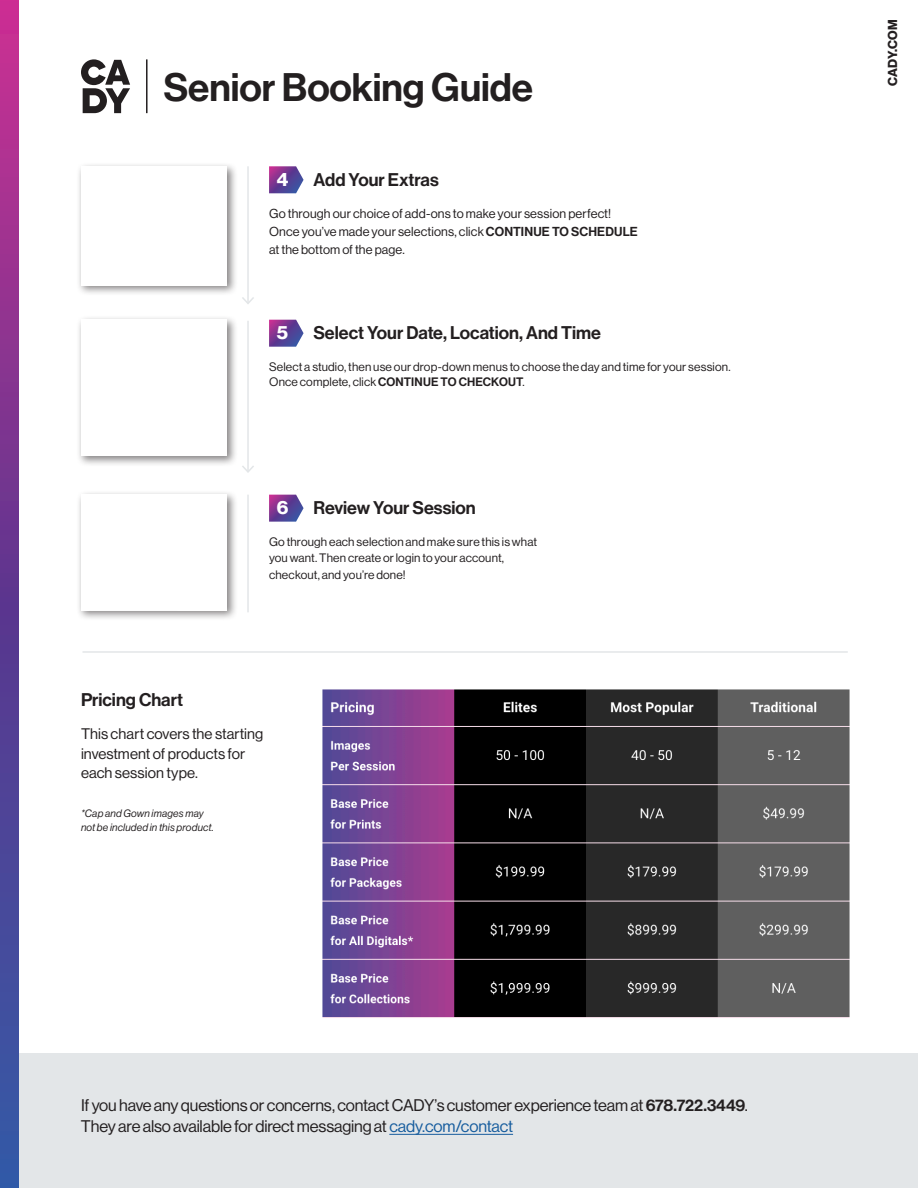
<style>
.page{position:relative;width:918px;height:1188px;background:#fff}
.page>*{position:absolute;margin:0;border:0;box-sizing:border-box;transform-origin:0 0}
.t1{font:39px "N Haas Grotesk DS Pro 65 Md";color:#231f20}
.t2{font:18px "N Haas Grotesk DS Pro 65 Md";color:#231f20}
.t3{font:18px "N Haas Grotesk DS Pro 75 Bd";color:#fff}
.t4{font:16.5px/21px "N Haas Grotesk DS Pro 55 Rg";letter-spacing:-.01em;color:#231f20}
.t5{font:15px/19.5px "N Haas Grotesk DS Pro 55 Rg";letter-spacing:.005em;color:#231f20}
.t6{font:12.75px/18px "N Haas Grotesk DS Pro 55 Rg";letter-spacing:.01em;color:#231f20}
.t7{font:12.75px "N Haas Grotesk DS Pro 75 Bd";letter-spacing:.005em;color:#231f20}
.t8{font:12px/16.5px "N Haas Grotesk DS Pro 55 Rg";letter-spacing:.015em;color:#231f20}
.t9{font:10.5px/13.5px "N Haas Grotesk DS Pro 56 It";letter-spacing:.015em;color:#231f20}
.s1{font-family:"N Haas Grotesk DS Pro 65 Md"}
.s2{color:#175d9e}
</style>
<div class="page">
<div style="left:16px;top:1053px;width:902px;height:135px;background:#e3e6e8"></div>
<svg style="left:81px;top:59px;width:49px;height:54px"></svg>
<svg style="left:0;top:0;width:19px;height:1188px;background:#6e3d95"></svg>
<div style="left:76px;top:162px;width:162px;height:134px;background:#231f20;opacity:.55"></div>
<div style="left:76px;top:315px;width:162px;height:151px;background:#231f20;opacity:.55"></div>
<div style="left:76px;top:490px;width:162px;height:131px;background:#231f20;opacity:.55"></div>
<hr style="left:247px;top:166px;width:2px;height:137px;background:#e3e6e8">
<svg style="left:242px;top:297px;width:12px;height:7px"></svg>
<hr style="left:247px;top:321px;width:2px;height:151px;background:#e3e6e8">
<svg style="left:242px;top:466px;width:12px;height:7px"></svg>
<hr style="left:247px;top:495px;width:2px;height:117px;background:#e3e6e8">
<hr style="left:82px;top:651px;width:766px;height:2px;background:#e3e6e8">
<hr style="left:146px;top:59px;width:2px;height:54px;background:#231f20">
<div style="left:81px;top:166px;width:146px;height:119px;background:#fff"></div>
<div style="left:81px;top:320px;width:146px;height:136px;background:#fff"></div>
<div style="left:81px;top:495px;width:146px;height:115px;background:#fff"></div>
<hr style="left:389px;top:1134px;width:124px;height:1px;background:#175d9e">
<svg style="left:269px;top:166px;width:35px;height:27px"></svg>
<svg style="left:269px;top:320px;width:35px;height:27px"></svg>
<svg style="left:269px;top:495px;width:35px;height:27px"></svg>
<img style="left:322px;top:689px;width:528px;height:329px">
<p class="t1" style="left:163px;top:65px;width:371px">Senior Booking Guide</p>
<p class="t3" style="left:277px;top:169px;width:13px">4</p>
<p class="t2" style="left:313px;top:169px;width:127px">Add Your Extras</p>
<p class="t6" style="left:269px;top:205px;width:370px">Go through our choice of add-ons to make your session perfect!<br>Once you’ve made your selections, click <span class="s1">CONTINUE TO SCHEDULE </span>at the bottom of the page.</p>
<p class="t3" style="left:277px;top:322px;width:13px">5</p>
<p class="t2" style="left:313px;top:322px;width:289px">Select Your Date, Location, And Time</p>
<p class="t8" style="left:269px;top:359px;width:463px;line-height:15px">Select a studio, then use our drop-down menus to choose the day and time for your session.<br>Once complete, click <span class="s1">CONTINUE TO CHECKOUT</span>.</p>
<p class="t3" style="left:277px;top:497px;width:13px">6</p>
<p class="t2" style="left:313px;top:497px;width:164px">Review Your Session</p>
<p class="t8" style="left:269px;top:534px;width:270px">Go through each selection and make sure this is what you want. Then create or login to your account, checkout, and you’re done!</p>
<p class="t2" style="left:81px;top:689px;width:104px">Pricing Chart</p>
<p class="t5" style="left:81px;top:724px;width:184px">This chart covers the starting investment of products for each session type.</p>
<p class="t9" style="left:81px;top:807px;width:134px">*Cap and Gown images may not be included in this product.</p>
<p class="t4" style="left:81px;top:1095px;width:668px">If you have any questions or concerns, contact CADY’s customer experience team at <span class="s1">678.722.3449</span>.<br>They are also available for direct messaging at <span class="s2">cady.com/contact</span></p>
<p class="t7" style="left:885px;top:86px;width:68px;rotate:-90deg">CADY.COM</p>
</div>
